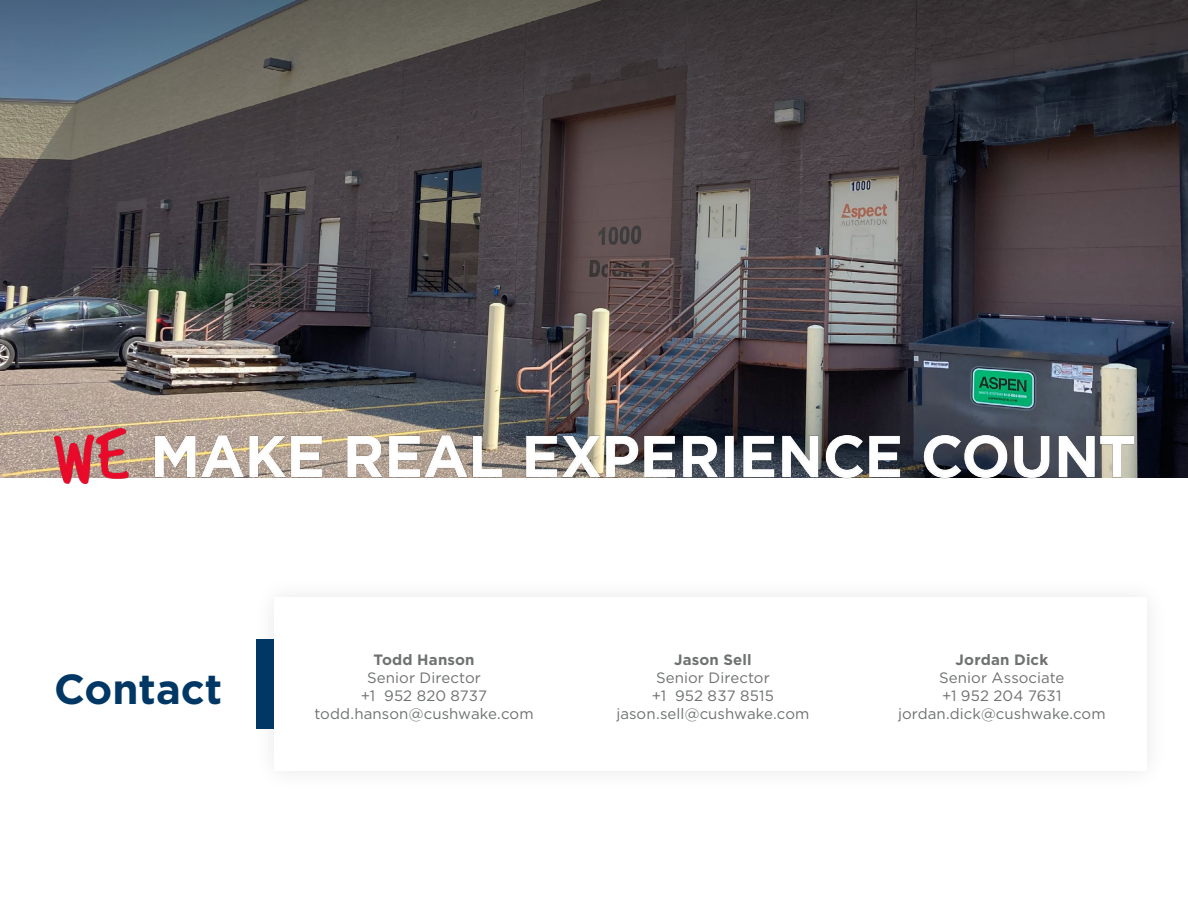
<style>
.page{position:relative;width:1188px;height:918px;background:#fff}
.page>*{position:absolute;margin:0;border:0;box-sizing:border-box;transform-origin:0 0}
.t1{font:700 42px "Gotham";color:#003764}
.t2{font:15px/18px "Gotham";letter-spacing:.005em;color:#6f7271;text-align:center}
.t3{font:700 15px "Gotham";letter-spacing:.015em;color:#6f7271}
</style>
<div class="page">
<img style="left:0;top:0;width:1188px;height:484px">
<div style="left:256px;top:639px;width:18px;height:90px;background:#003764"></div>
<img style="left:54px;top:428px;width:1080px;height:55px">
<h1 class="t1" style="left:54px;top:662px;width:170px">Contact</h1>
<p class="t3" style="left:373px;top:649px;width:103px">Todd Hanson</p>
<p class="t2" style="left:315px;top:668px;width:221px">Senior Director<br>+1 952 820 8737 todd.hanson@cushwake.com</p>
<p class="t3" style="left:674px;top:649px;width:79px">Jason Sell</p>
<p class="t2" style="left:616px;top:668px;width:195px">Senior Director<br>+1 952 837 8515 jason.sell@cushwake.com</p>
<p class="t3" style="left:955px;top:649px;width:94px">Jordan Dick</p>
<p class="t2" style="left:898px;top:668px;width:209px">Senior Associate<br>+1 952 204 7631 jordan.dick@cushwake.com</p>
</div>
